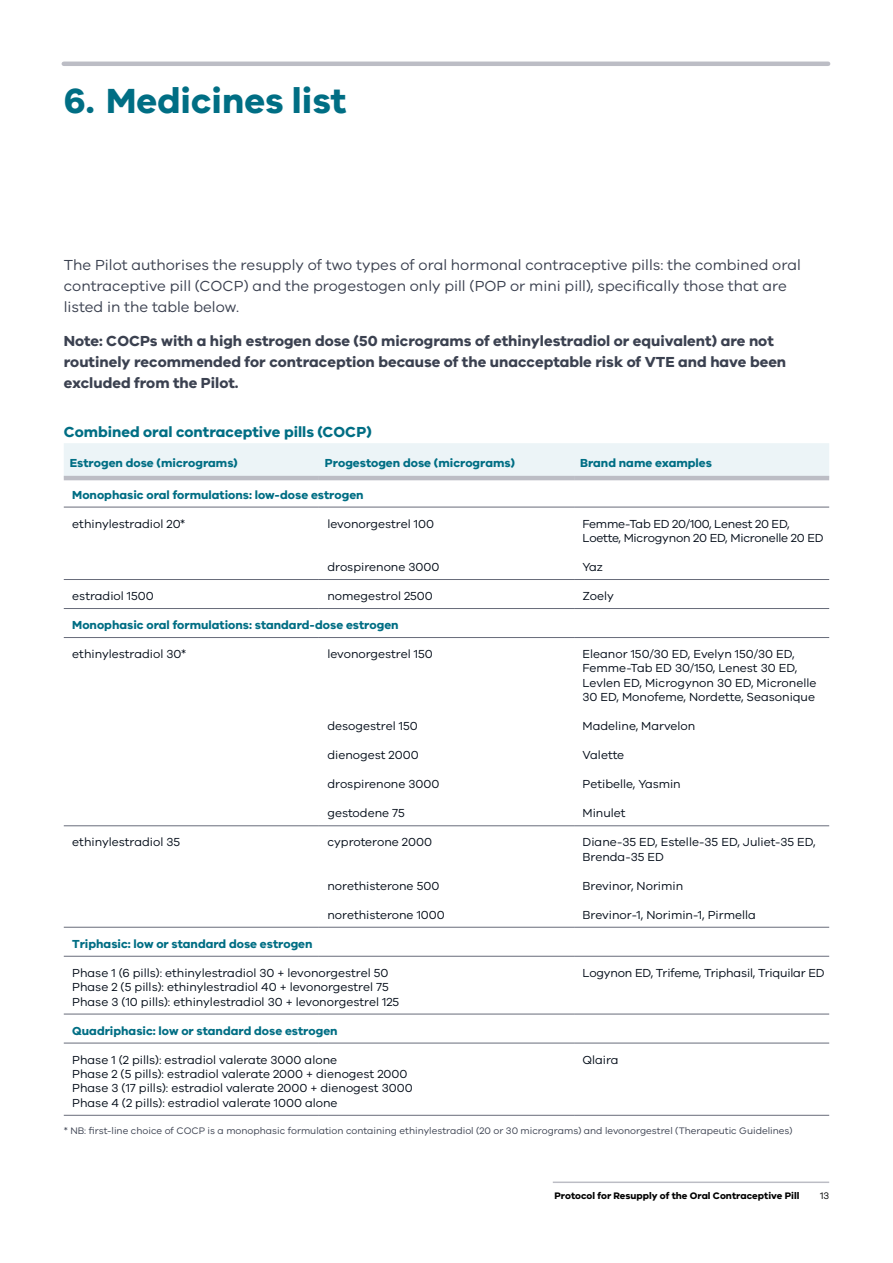
<style>
.page{position:relative;width:893px;height:1263px;background:#fff}
.page>*{position:absolute;margin:0;border:0;box-sizing:border-box;transform-origin:0 0}
.t1{font:700 36px "VIC";color:#006e84}
.Body_Copy{font:15px/21px "VIC";color:#3b4150}
.Body_Copy-2{font:700 15px/21px "VIC";color:#3b4150}
.Figure_Heading{font:700 15px "VIC";color:#006e84}
.Table_body{font:12px/14.4px "VIC";color:#040d19}
.Table_Row_Heading{font:700 12px "VIC";color:#006e84}
.Table_column_heading{font:700 12px "VIC";color:#006e84}
.Table_body-2{font:12px/14.4px "VIC";letter-spacing:-.02em;color:#040d19}
.Footnotes{font:9.75px "VIC";color:#3b4150}
.t2{font:700 9.75px "VIC";color:#000}
.t3{font:9.75px "VIC";color:#000}
</style>
<div class="page">
<hr style="left:553px;top:1181px;width:276px;height:2px;background:#bcbdc5">
<hr style="left:64px;top:62px;width:764px;height:4px;background:#bcbdc5">
<div style="left:64px;top:443px;width:765px;height:33px;background:#ecf4f7"></div>
<hr style="left:64px;top:579px;width:255px;height:1px;background:#686c7a">
<hr style="left:319px;top:579px;width:255px;height:1px;background:#686c7a">
<hr style="left:574px;top:579px;width:255px;height:1px;background:#686c7a">
<hr style="left:64px;top:825px;width:255px;height:1px;background:#686c7a">
<hr style="left:319px;top:825px;width:255px;height:1px;background:#686c7a">
<hr style="left:574px;top:825px;width:255px;height:1px;background:#686c7a">
<hr style="left:574px;top:1115px;width:255px;height:1px;background:#686c7a">
<hr style="left:64px;top:507px;width:255px;height:1px;background:#686c7a">
<hr style="left:319px;top:507px;width:255px;height:1px;background:#686c7a">
<hr style="left:574px;top:507px;width:255px;height:1px;background:#686c7a">
<hr style="left:64px;top:608px;width:255px;height:1px;background:#686c7a">
<hr style="left:319px;top:608px;width:255px;height:1px;background:#686c7a">
<hr style="left:574px;top:608px;width:255px;height:1px;background:#686c7a">
<hr style="left:64px;top:637px;width:255px;height:1px;background:#686c7a">
<hr style="left:319px;top:637px;width:255px;height:1px;background:#686c7a">
<hr style="left:574px;top:637px;width:255px;height:1px;background:#686c7a">
<hr style="left:64px;top:927px;width:255px;height:1px;background:#686c7a">
<hr style="left:319px;top:927px;width:255px;height:1px;background:#686c7a">
<hr style="left:574px;top:927px;width:255px;height:1px;background:#686c7a">
<hr style="left:64px;top:956px;width:255px;height:1px;background:#686c7a">
<hr style="left:319px;top:956px;width:255px;height:1px;background:#686c7a">
<hr style="left:574px;top:956px;width:255px;height:1px;background:#686c7a">
<hr style="left:64px;top:1115px;width:255px;height:1px;background:#686c7a">
<hr style="left:319px;top:1115px;width:255px;height:1px;background:#686c7a">
<hr style="left:64px;top:1014px;width:255px;height:1px;background:#686c7a">
<hr style="left:319px;top:1014px;width:255px;height:1px;background:#686c7a">
<hr style="left:574px;top:1014px;width:255px;height:1px;background:#686c7a">
<hr style="left:64px;top:1043px;width:255px;height:1px;background:#686c7a">
<hr style="left:319px;top:1043px;width:255px;height:1px;background:#686c7a">
<hr style="left:574px;top:1043px;width:255px;height:1px;background:#686c7a">
<hr style="left:64px;top:476px;width:255px;height:4px;background:#bcbdc5">
<hr style="left:319px;top:476px;width:255px;height:4px;background:#bcbdc5">
<hr style="left:574px;top:476px;width:255px;height:4px;background:#bcbdc5">
<p class="t1" style="left:64px;top:78px;width:284px">6. Medicines list</p>
<p class="Body_Copy" style="left:64px;top:254px;width:738px">The Pilot authorises the resupply of two types of oral hormonal contraceptive pills: the combined oral contraceptive pill (COCP) and the progestogen only pill (POP or mini pill), specifically those that are listed in the table below.</p>
<p class="Body_Copy-2" style="left:64px;top:330px;width:724px">Note: COCPs with a high estrogen dose (50 micrograms of ethinylestradiol or equivalent) are not routinely recommended for contraception because of the unacceptable risk of VTE and have been excluded from the Pilot.</p>
<p class="Figure_Heading" style="left:64px;top:423px;width:310px">Combined oral contraceptive pills (COCP)</p>
<p class="Table_column_heading" style="left:70px;top:455px;width:170px">Estrogen dose (micrograms)</p>
<p class="Table_column_heading" style="left:325px;top:455px;width:192px">Progestogen dose (micrograms)</p>
<p class="Table_column_heading" style="left:580px;top:455px;width:133px">Brand name examples</p>
<p class="Table_Row_Heading" style="left:72px;top:487px;width:293px">Monophasic oral formulations: low-dose estrogen</p>
<p class="Table_body" style="left:72px;top:516px;width:115px">ethinylestradiol 20*</p>
<p class="Table_body" style="left:327px;top:516px;width:108px">levonorgestrel 100</p>
<p class="Table_body-2" style="left:583px;top:516px;width:243px">Femme-Tab ED 20/100, Lenest 20 ED,<br>Loette, Microgynon 20 ED, Micronelle 20 ED</p>
<p class="Table_body" style="left:327px;top:559px;width:114px">drospirenone 3000</p>
<p class="Table_body" style="left:583px;top:559px;width:22px">Yaz</p>
<p class="Table_body" style="left:72px;top:588px;width:83px">estradiol 1500</p>
<p class="Table_body" style="left:327px;top:588px;width:107px">nomegestrol 2500</p>
<p class="Table_body" style="left:583px;top:588px;width:33px">Zoely</p>
<p class="Table_Row_Heading" style="left:72px;top:617px;width:328px">Monophasic oral formulations: standard-dose estrogen</p>
<p class="Table_body" style="left:72px;top:646px;width:115px">ethinylestradiol 30*</p>
<p class="Table_body" style="left:327px;top:646px;width:107px">levonorgestrel 150</p>
<p class="Table_body" style="left:583px;top:646px;width:235px">Eleanor 150/30 ED, Evelyn 150/30 ED, Femme-Tab ED 30/150, Lenest 30 ED, Levlen ED, Microgynon 30 ED, Micronelle 30 ED, Monofeme, Nordette, Seasonique</p>
<p class="Table_body" style="left:327px;top:719px;width:92px">desogestrel 150</p>
<p class="Table_body" style="left:583px;top:719px;width:114px">Madeline, Marvelon</p>
<p class="Table_body" style="left:327px;top:748px;width:93px">dienogest 2000</p>
<p class="Table_body" style="left:583px;top:748px;width:43px">Valette</p>
<p class="Table_body" style="left:327px;top:777px;width:114px">drospirenone 3000</p>
<p class="Table_body" style="left:583px;top:777px;width:100px">Petibelle, Yasmin</p>
<p class="Table_body" style="left:327px;top:806px;width:79px">gestodene 75</p>
<p class="Table_body" style="left:583px;top:806px;width:45px">Minulet</p>
<p class="Table_body" style="left:72px;top:835px;width:109px">ethinylestradiol 35</p>
<p class="Table_body" style="left:327px;top:835px;width:106px">cyproterone 2000</p>
<p class="Table_body" style="left:583px;top:835px;width:235px">Diane-35 ED, Estelle-35 ED, Juliet-35 ED,<br>Brenda-35 ED</p>
<p class="Table_body" style="left:327px;top:878px;width:113px">norethisterone 500</p>
<p class="Table_body" style="left:583px;top:878px;width:102px">Brevinor, Norimin</p>
<p class="Table_body" style="left:327px;top:907px;width:119px">norethisterone 1000</p>
<p class="Table_body" style="left:583px;top:907px;width:175px">Brevinor-1, Norimin-1, Pirmella</p>
<p class="Table_Row_Heading" style="left:72px;top:936px;width:242px">Triphasic: low or standard dose estrogen</p>
<p class="Table_body" style="left:72px;top:965px;width:318px">Phase 1 (6 pills): ethinylestradiol 30 + levonorgestrel 50</p>
<p class="Table_body" style="left:72px;top:979px;width:318px">Phase 2 (5 pills): ethinylestradiol 40 + levonorgestrel 75</p>
<p class="Table_body" style="left:72px;top:994px;width:328px">Phase 3 (10 pills): ethinylestradiol 30 + levonorgestrel 125</p>
<p class="Table_body" style="left:583px;top:965px;width:244px">Logynon ED, Trifeme, Triphasil, Triquilar ED</p>
<p class="Table_Row_Heading" style="left:72px;top:1023px;width:267px">Quadriphasic: low or standard dose estrogen</p>
<p class="Table_body" style="left:72px;top:1052px;width:266px">Phase 1 (2 pills): estradiol valerate 3000 alone</p>
<p class="Table_body" style="left:72px;top:1066px;width:337px">Phase 2 (5 pills): estradiol valerate 2000 + dienogest 2000</p>
<p class="Table_body" style="left:72px;top:1081px;width:342px">Phase 3 (17 pills): estradiol valerate 2000 + dienogest 3000</p>
<p class="Table_body" style="left:72px;top:1095px;width:267px">Phase 4 (2 pills): estradiol valerate 1000 alone</p>
<p class="Table_body" style="left:583px;top:1052px;width:38px">Qlaira</p>
<p class="Footnotes" style="left:64px;top:1125px;width:730px">* NB: first-line choice of COCP is a monophasic formulation containing ethinylestradiol (20 or 30 micrograms) and levonorgestrel (Therapeutic Guidelines)</p>
<p class="t2" style="left:554px;top:1190px;width:246px">Protocol for Resupply of the Oral Contraceptive Pill</p>
<p class="t3" style="left:820px;top:1190px;width:11px">13</p>
</div>
